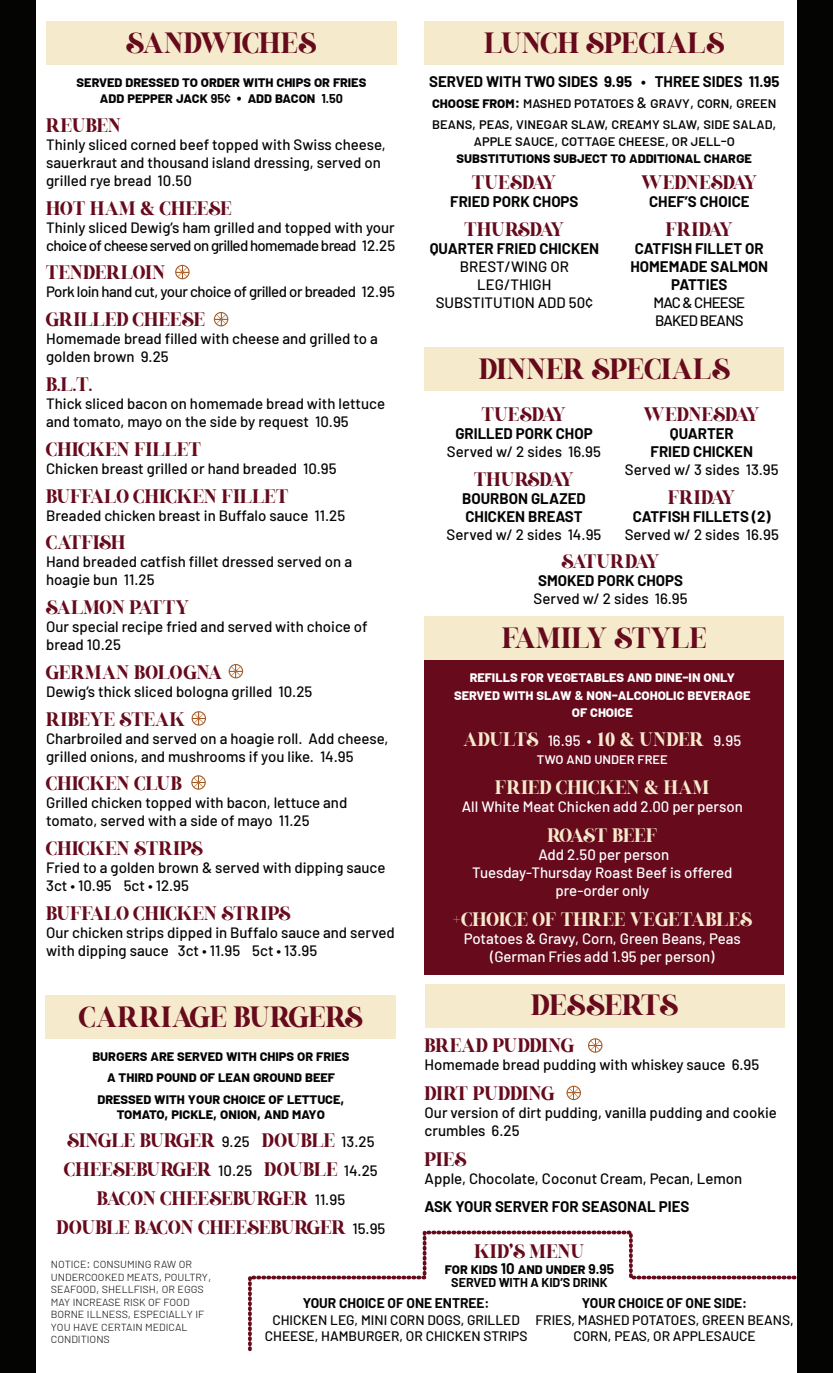
<style>
.page{position:relative;width:833px;height:1373px;background:#fff}
.page>*{position:absolute;margin:0;border:0;box-sizing:border-box;transform-origin:0 0}
.t1{font:26.25px "AL Nevrada Personal Use Only";letter-spacing:.01em;color:#660a1c}
.t2{font:17.5px/28.8px "AL Nevrada Personal Use Only";letter-spacing:.01em;color:#660a1c;text-align:center}
.t3{font:17.5px "AL Nevrada Personal Use Only";letter-spacing:.01em;color:#f6eacd}
.t4{font:17.5px "AL Nevrada Personal Use Only";letter-spacing:-.04em;color:#660a1c}
.t5{font:500 15px/18px "Barlow";color:#040503}
.t6{font:700 15px/18px "Barlow";color:#040503;text-align:center}
.t7{font:500 15px/18px "Barlow";color:#fff;text-align:center}
.t8{font:500 15px/18px "Barlow";letter-spacing:-.02em;color:#040503}
.t9{font:700 15px/17.5px "Barlow";color:#fff;text-align:center}
.t10{font:500 15px "Barlow";letter-spacing:-.03em;color:#040503}
.t11{font:500 15px/18px "Barlow";letter-spacing:-.05em;color:#040503}
.t12{font:500 13.75px/16.5px "Barlow";color:#040503;text-align:center}
.t13{font:700 13.75px "Barlow";color:#040503}
.t14{font:300 12.5px/12.5px "Barlow";color:#231f20}
.t15{font:700 12.5px "Barlow";color:#040503}
.s1{font-weight:700}
.s2{font-size:12.5px}
.s3{font-family:"Barlow";font-weight:500;font-size:15px;color:#fff}
.s4{font-size:13.75px}
.s5{font-family:"Barlow";font-weight:500;font-size:15px;color:#040503}
</style>
<div class="page">
<div style="left:0;top:0;width:35px;height:1372px;background:#040503"></div>
<div style="left:797px;top:0;width:35px;height:1372px;background:#040503"></div>
<div style="left:46px;top:21px;width:351px;height:44px;background:#f6eacd"></div>
<svg style="left:175px;top:265px;width:15px;height:14px"></svg>
<svg style="left:214px;top:312px;width:14px;height:14px"></svg>
<svg style="left:229px;top:664px;width:14px;height:14px"></svg>
<svg style="left:191px;top:711px;width:15px;height:14px"></svg>
<svg style="left:191px;top:775px;width:15px;height:14px"></svg>
<div style="left:46px;top:995px;width:350px;height:44px;background:#f6eacd"></div>
<div style="left:424px;top:21px;width:360px;height:44px;background:#f6eacd"></div>
<div style="left:424px;top:347px;width:360px;height:44px;background:#f6eacd"></div>
<div style="left:424px;top:616px;width:360px;height:44px;background:#f6eacd"></div>
<div style="left:424px;top:660px;width:360px;height:314px;background:#660a1c"></div>
<div style="left:424px;top:984px;width:360px;height:43px;background:#f6eacd"></div>
<svg style="left:588px;top:1038px;width:14px;height:14px"></svg>
<svg style="left:566px;top:1085px;width:15px;height:15px"></svg>
<svg style="left:248px;top:1230px;width:549px;height:122px"></svg>
<h1 class="t1" style="left:484px;top:29px;width:241px">LUNCH SPECIALS</h1>
<p class="t5" style="left:429px;top:70px;width:352px;line-height:21.2px"><span class="s1">SERVED WITH TWO SIDES 9.95 • THREE SIDES 11.95<br>CHOOSE FROM:</span> MASHED POTATOES &amp; GRAVY, CORN, GREEN<br>BEANS, PEAS, VINEGAR SLAW, CREAMY SLAW, SIDE SALAD,</p>
<p class="t5" style="left:474px;top:130px;width:262px">APPLE SAUCE, COTTAGE CHEESE, OR JELL-O</p>
<p class="t6" style="left:456px;top:148px;width:297px">SUBSTITUTIONS SUBJECT TO ADDITIONAL CHARGE</p>
<p class="t2" style="left:472px;top:168px;width:86px">TUESDAY</p>
<p class="t6" style="left:450px;top:191px;width:130px">FRIED PORK CHOPS</p>
<p class="t2" style="left:464px;top:215px;width:101px">THURSDAY</p>
<p class="t6" style="left:429px;top:238px;width:171px">QUARTER FRIED CHICKEN</p>
<p class="t5" style="left:435px;top:256px;width:159px;text-align:center">BREST/WING OR<br>LEG/THIGH<br>SUBSTITUTION ADD 50¢</p>
<h1 class="t1" style="left:127px;top:29px;width:191px">SANDWICHES</h1>
<p class="t6" style="left:77px;top:72px;width:291px;line-height:16.2px">SERVED DRESSED TO ORDER WITH CHIPS OR FRIES<br>ADD PEPPER JACK <span class="s2">95¢</span> • ADD BACON <span class="s2">1.50</span></p>
<p class="t2" style="left:46px;top:111px;width:76px">REUBEN</p>
<p class="t5" style="left:46px;top:134px;width:341px">Thinly sliced corned beef topped with Swiss cheese, sauerkraut and thousand island dressing, served on grilled rye bread 10.50</p>
<p class="t2" style="left:46px;top:194px;width:187px">HOT HAM &amp; CHEESE</p>
<p class="t8" style="left:46px;top:217px;width:350px">Thinly sliced Dewig’s ham grilled and topped with your choice of cheese served on grilled homemade bread 12.25</p>
<p class="t2" style="left:46px;top:259px;width:121px">TENDERLOIN</p>
<p class="t10" style="left:46px;top:281px;width:350px">Pork loin hand cut, your choice of grilled or breaded 12.95</p>
<p class="t2" style="left:46px;top:306px;width:160px">GRILLED CHEESE</p>
<p class="t5" style="left:46px;top:328px;width:333px">Homemade bread filled with cheese and grilled to a golden brown 9.25</p>
<p class="t2" style="left:46px;top:370px;width:48px">B.L.T.</p>
<p class="t5" style="left:46px;top:393px;width:340px">Thick sliced bacon on homemade bread with lettuce and tomato, mayo on the side by request 10.95</p>
<p class="t2" style="left:46px;top:435px;width:156px">CHICKEN FILLET</p>
<p class="t5" style="left:46px;top:458px;width:292px">Chicken breast grilled or hand breaded 10.95</p>
<p class="t2" style="left:46px;top:482px;width:244px">BUFFALO CHICKEN FILLET</p>
<p class="t5" style="left:46px;top:505px;width:300px">Breaded chicken breast in Buffalo sauce 11.25</p>
<p class="t2" style="left:46px;top:529px;width:81px">CATFISH</p>
<p class="t5" style="left:46px;top:551px;width:307px">Hand breaded catfish fillet dressed served on a hoagie bun 11.25</p>
<p class="t2" style="left:46px;top:593px;width:145px">SALMON PATTY</p>
<p class="t5" style="left:46px;top:616px;width:323px">Our special recipe fried and served with choice of bread 10.25</p>
<p class="t2" style="left:46px;top:658px;width:178px">GERMAN BOLOGNA</p>
<p class="t5" style="left:46px;top:681px;width:268px">Dewig’s thick sliced bologna grilled 10.25</p>
<p class="t2" style="left:46px;top:705px;width:141px">RIBEYE STEAK</p>
<p class="t5" style="left:46px;top:728px;width:344px">Charbroiled and served on a hoagie roll. Add cheese, grilled onions, and mushrooms if you like. 14.95</p>
<p class="t2" style="left:46px;top:770px;width:137px">CHICKEN CLUB</p>
<p class="t5" style="left:46px;top:792px;width:303px">Grilled chicken topped with bacon, lettuce and tomato, served with a side of mayo 11.25</p>
<p class="t2" style="left:46px;top:834px;width:158px">CHICKEN STRIPS</p>
<p class="t5" style="left:46px;top:857px;width:341px">Fried to a golden brown &amp; served with dipping sauce<br>3ct • 10.95 5ct • 12.95</p>
<p class="t2" style="left:46px;top:899px;width:245px">BUFFALO CHICKEN STRIPS</p>
<p class="t5" style="left:46px;top:922px;width:350px">Our chicken strips dipped in Buffalo sauce and served with dipping sauce 3ct • 11.95 5ct • 13.95</p>
<p class="t2" style="left:641px;top:168px;width:117px">WEDNESDAY</p>
<p class="t6" style="left:649px;top:191px;width:102px">CHEF’S CHOICE</p>
<p class="t2" style="left:665px;top:215px;width:69px">FRIDAY</p>
<p class="t6" style="left:630px;top:238px;width:139px">CATFISH FILLET OR<br>HOMEMADE SALMON<br>PATTIES</p>
<p class="t11" style="left:653px;top:292px;width:93px">MAC &amp; CHEESE<br>BAKED BEANS</p>
<h1 class="t1" style="left:479px;top:354px;width:252px">DINNER SPECIALS</h1>
<p class="t2" style="left:482px;top:400px;width:86px">TUESDAY</p>
<p class="t6" style="left:455px;top:423px;width:139px">GRILLED PORK CHOP</p>
<p class="t5" style="left:447px;top:441px;width:155px">Served w/ 2 sides 16.95</p>
<p class="t2" style="left:474px;top:465px;width:101px">THURSDAY</p>
<p class="t6" style="left:462px;top:488px;width:125px;text-align:left">BOURBON GLAZED<br>CHICKEN BREAST</p>
<p class="t5" style="left:446px;top:524px;width:156px">Served w/ 2 sides 14.95</p>
<p class="t2" style="left:644px;top:400px;width:117px">WEDNESDAY</p>
<p class="t6" style="left:650px;top:423px;width:104px">QUARTER<br>FRIED CHICKEN</p>
<p class="t5" style="left:625px;top:459px;width:155px">Served w/ 3 sides 13.95</p>
<p class="t2" style="left:668px;top:483px;width:69px">FRIDAY</p>
<p class="t6" style="left:632px;top:506px;width:139px">CATFISH FILLETS (2)</p>
<p class="t5" style="left:624px;top:524px;width:155px">Served w/ 2 sides 16.95</p>
<p class="t4" style="left:561px;top:551px;width:99px">SATURDAY</p>
<p class="t6" style="left:538px;top:570px;width:146px">SMOKED PORK CHOPS</p>
<p class="t5" style="left:533px;top:588px;width:155px">Served w/ 2 sides 16.95</p>
<h1 class="t1" style="left:502px;top:623px;width:206px">FAMILY STYLE</h1>
<p class="t9" style="left:454px;top:666px;width:298px">REFILLS FOR VEGETABLES AND DINE-IN ONLY<br>SERVED WITH SLAW <span class="s2">&amp;</span> NON-ALCOHOLIC BEVERAGE<br>OF CHOICE</p>
<p class="t3" style="left:463px;top:729px;width:279px">ADULTS <span class="s3">16.95 •</span> 10 &amp; UNDER <span class="s3">9.95</span></p>
<p class="t7" style="left:537px;top:748px;width:132px">TWO AND UNDER FREE</p>
<p class="t3" style="left:495px;top:777px;width:215px">FRIED CHICKEN &amp; HAM</p>
<p class="t7" style="left:462px;top:796px;width:282px">All White Meat Chicken add 2.00 per person</p>
<p class="t3" style="left:547px;top:825px;width:111px">ROAST BEEF</p>
<p class="t7" style="left:472px;top:844px;width:262px">Add 2.50 per person<br>Tuesday-Thursday Roast Beef is offered pre-order only</p>
<p class="t3" style="left:452px;top:909px;width:301px">+CHOICE OF THREE VEGETABLES</p>
<p class="t7" style="left:464px;top:928px;width:278px">Potatoes &amp; Gravy, Corn, Green Beans, Peas (German Fries add 1.95 per person)</p>
<h1 class="t1" style="left:531px;top:991px;width:148px">DESSERTS</h1>
<p class="t2" style="left:424px;top:1032px;width:151px">BREAD PUDDING</p>
<p class="t5" style="left:424px;top:1054px;width:336px">Homemade bread pudding with whiskey sauce 6.95</p>
<p class="t2" style="left:424px;top:1080px;width:131px">DIRT PUDDING</p>
<p class="t5" style="left:424px;top:1102px;width:354px">Our version of dirt pudding, vanilla pudding and cookie crumbles 6.25</p>
<p class="t2" style="left:424px;top:1146px;width:43px">PIES</p>
<p class="t5" style="left:424px;top:1168px;width:319px">Apple, Chocolate, Coconut Cream, Pecan, Lemon</p>
<p class="t6" style="left:424px;top:1196px;width:266px">ASK YOUR SERVER FOR SEASONAL PIES</p>
<p class="t2" style="left:474px;top:1237px;width:111px">KID’S MENU</p>
<p class="t6" style="left:444px;top:1258px;width:171px">FOR KIDS 10 AND UNDER <span class="s4">9.95</span></p>
<p class="t15" style="left:451px;top:1272px;width:158px">SERVED WITH A KID’S DRINK</p>
<p class="t13" style="left:303px;top:1293px;width:188px">YOUR CHOICE OF ONE ENTREE:</p>
<p class="t12" style="left:265px;top:1310px;width:264px">CHICKEN LEG, MINI CORN DOGS, GRILLED<br>CHEESE, HAMBURGER, OR CHICKEN STRIPS</p>
<h1 class="t1" style="left:79px;top:1002px;width:285px">CARRIAGE BURGERS</h1>
<p class="t6" style="left:92px;top:1044px;width:259px;line-height:21.2px">BURGERS ARE SERVED WITH CHIPS OR FRIES<br>A THIRD POUND OF LEAN GROUND BEEF<br>DRESSED WITH YOUR CHOICE OF LETTUCE,</p>
<p class="t6" style="left:117px;top:1103px;width:209px">TOMATO, PICKLE, ONION, AND MAYO</p>
<p class="t2" style="left:56px;top:1127px;width:330px">SINGLE BURGER <span class="s5">9.25</span> DOUBLE <span class="s5">13.25<br></span>CHEESEBURGER <span class="s5">10.25</span> DOUBLE <span class="s5">14.25<br></span>BACON CHEESEBURGER <span class="s5">11.95<br></span>DOUBLE BACON CHEESEBURGER <span class="s5">15.95</span></p>
<p class="t14" style="left:51px;top:1256px;width:162px">NOTICE: CONSUMING RAW OR<br>UNDERCOOKED MEATS, POULTRY,<br>SEAFOOD, SHELLFISH, OR EGGS<br>MAY INCREASE RISK OF FOOD<br>BORNE ILLNESS, ESPECIALLY IF<br>YOU HAVE CERTAIN MEDICAL<br>CONDITIONS</p>
<p class="t13" style="left:582px;top:1293px;width:167px">YOUR CHOICE OF ONE SIDE:</p>
<p class="t12" style="left:535px;top:1310px;width:260px">FRIES, MASHED POTATOES, GREEN BEANS,<br>CORN, PEAS, OR APPLESAUCE</p>
</div>
